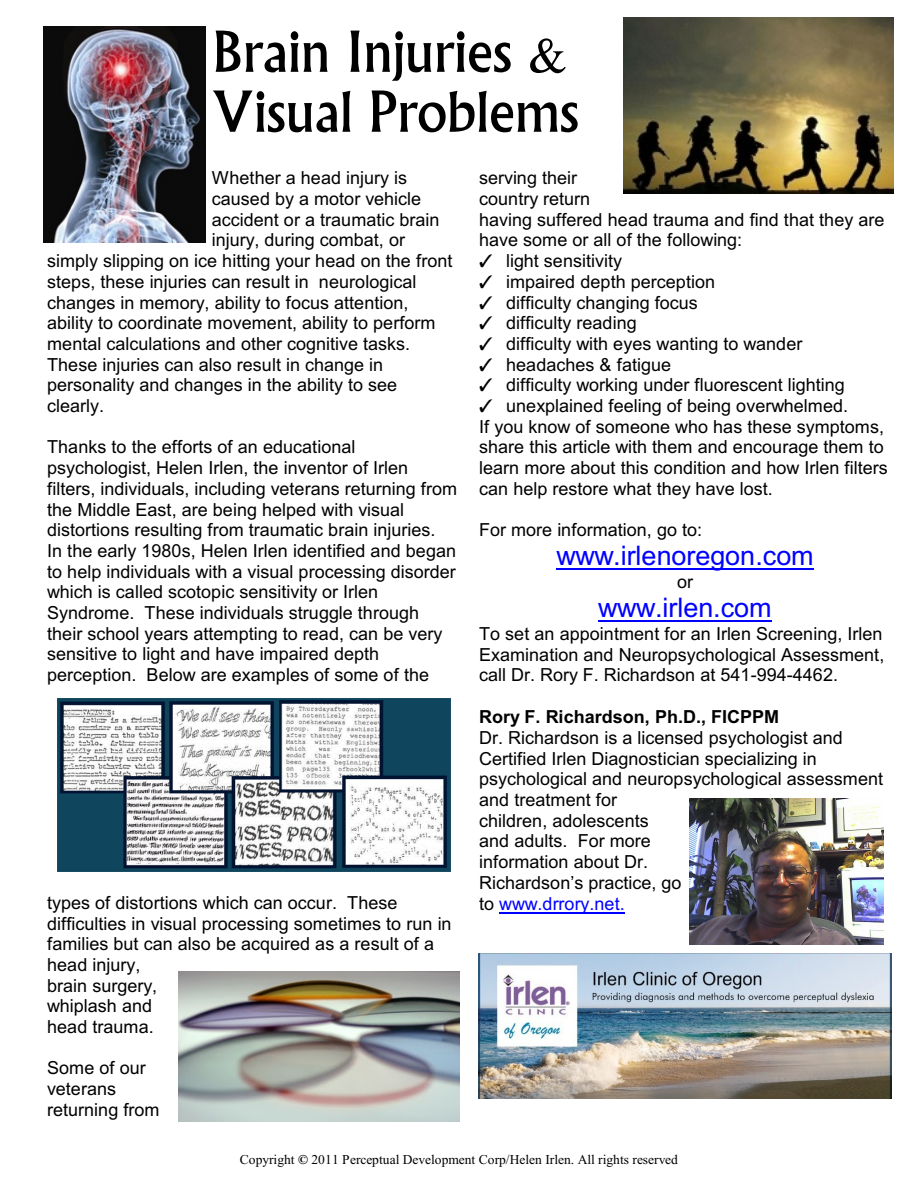
<style>
.page{position:relative;width:918px;height:1188px;background:#fff}
.page>*{position:absolute;margin:0;border:0;box-sizing:border-box;transform-origin:0 0}
.t1{font:60px/60px "Narkisim";color:#000}
.t2{font:27px "Arial";color:#00f}
.t3{font:18px/20.7px "Arial";color:#000}
.t4{font:700 18px "Arial";color:#000}
.t5{font:13.5px "Times New Roman";color:#000}
.s1{color:#00f}
.s2{font-weight:700}
</style>
<div class="page">
<hr style="left:557px;top:569px;width:257px;height:1px;background:#00f">
<hr style="left:598px;top:620px;width:174px;height:2px;background:#00f">
<hr style="left:499px;top:912px;width:126px;height:1px;background:#00f">
<img style="left:43px;top:27px;width:162px;height:215px">
<img style="left:623px;top:17px;width:270px;height:177px">
<img style="left:58px;top:699px;width:392px;height:172px">
<img style="left:178px;top:971px;width:281px;height:150px">
<img style="left:689px;top:799px;width:194px;height:146px">
<img style="left:479px;top:953px;width:412px;height:145px">
<h1 class="t1" style="left:212px;top:28px;width:369px">Brain Injuries &amp;<br>Visual Problems</h1>
<p class="t3" style="left:212px;top:169px;width:197px">Whether a head injury is</p>
<p class="t3" style="left:212px;top:190px;width:211px">caused by a motor vehicle</p>
<p class="t3" style="left:212px;top:211px;width:229px">accident or a traumatic brain</p>
<p class="t3" style="left:212px;top:231px;width:195px">injury, during combat, or</p>
<p class="t3" style="left:47px;top:252px;width:407px">simply slipping on ice hitting your head on the front</p>
<p class="t3" style="left:47px;top:273px;width:371px">steps, these injuries can result in neurological</p>
<p class="t3" style="left:47px;top:294px;width:363px">changes in memory, ability to focus attention,</p>
<p class="t3" style="left:47px;top:314px;width:390px">ability to coordinate movement, ability to perform</p>
<p class="t3" style="left:47px;top:335px;width:365px">mental calculations and other cognitive tasks.</p>
<p class="t3" style="left:47px;top:356px;width:338px">These injuries can also result in change in</p>
<p class="t3" style="left:47px;top:376px;width:352px">personality and changes in the ability to see</p>
<p class="t3" style="left:47px;top:397px;width:58px">clearly.</p>
<p class="t3" style="left:47px;top:438px;width:411px">Thanks to the efforts of an educational psychologist, Helen Irlen, the inventor of Irlen filters, individuals, including veterans returning from the Middle East, are being helped with visual distortions resulting from traumatic brain injuries.<br>In the early 1980s, Helen Irlen identified and began to help individuals with a visual processing disorder which is called scotopic sensitivity or Irlen Syndrome. These individuals struggle through their school years attempting to read, can be very sensitive to light and have impaired depth perception. Below are examples of some of the</p>
<p class="t3" style="left:479px;top:169px;width:99px">serving their</p>
<p class="t3" style="left:479px;top:190px;width:113px">country return</p>
<p class="t3" style="left:479px;top:211px;width:407px">having suffered head trauma and find that they are</p>
<p class="t3" style="left:479px;top:231px;width:265px">have some or all of the following:</p>
<p class="t3" style="left:506px;top:252px;width:117px">light sensitivity</p>
<p class="t3" style="left:506px;top:273px;width:211px">impaired depth perception</p>
<p class="t3" style="left:506px;top:294px;width:193px">difficulty changing focus</p>
<p class="t3" style="left:506px;top:314px;width:132px">difficulty reading</p>
<p class="t3" style="left:506px;top:335px;width:298px">difficulty with eyes wanting to wander</p>
<p class="t3" style="left:506px;top:356px;width:166px">headaches &amp; fatigue</p>
<p class="t3" style="left:506px;top:376px;width:340px">difficulty working under fluorescent lighting</p>
<p class="t3" style="left:506px;top:397px;width:343px">unexplained feeling of being overwhelmed.</p>
<p class="t3" style="left:479px;top:418px;width:406px">If you know of someone who has these symptoms,</p>
<p class="t3" style="left:479px;top:438px;width:406px">share this article with them and encourage them to</p>
<p class="t3" style="left:479px;top:459px;width:410px">learn more about this condition and how Irlen filters</p>
<p class="t3" style="left:479px;top:480px;width:295px">can help restore what they have lost.</p>
<p class="t3" style="left:479px;top:521px;width:225px">For more information, go to:</p>
<h2 class="t2" style="left:557px;top:546px;width:259px">www.irlenoregon.com</h2>
<p class="t3" style="left:677px;top:573px;width:18px">or</p>
<h2 class="t2" style="left:598px;top:598px;width:175px">www.irlen.com</h2>
<p class="t3" style="left:479px;top:625px;width:407px;text-align:justify">To set an appointment for an Irlen Screening, Irlen Examination and Neuropsychological Assessment, call Dr. Rory F. Richardson at 541-994-4462.</p>
<p class="t4" style="left:479px;top:710px;width:301px">Rory F. Richardson, Ph.D., FICPPM</p>
<p class="t3" style="left:479px;top:729px;width:405px">Dr. Richardson is a licensed psychologist and<br>Certified Irlen Diagnostician specializing in psychological and neuropsychological assessment and treatment for<br>children, adolescents<br>and adults. For more<br>information about Dr.<br>Richardson’s practice, go<br>to <span class="s1">www.drrory.net.</span></p>
<p class="t3" style="left:47px;top:894px;width:406px">types of distortions which can occur. These difficulties in visual processing sometimes to run in families but can also be acquired as a result of a head injury,<br>brain surgery,<br>whiplash and<br>head trauma.</p>
<p class="t3" style="left:47px;top:1059px;width:114px">Some of our veterans returning from</p>
<p class="t5" style="left:240px;top:1155px;width:440px">Copyright <span class="s2">©</span> 2011 Perceptual Development Corp/Helen Irlen. All rights reserved</p>
</div>
